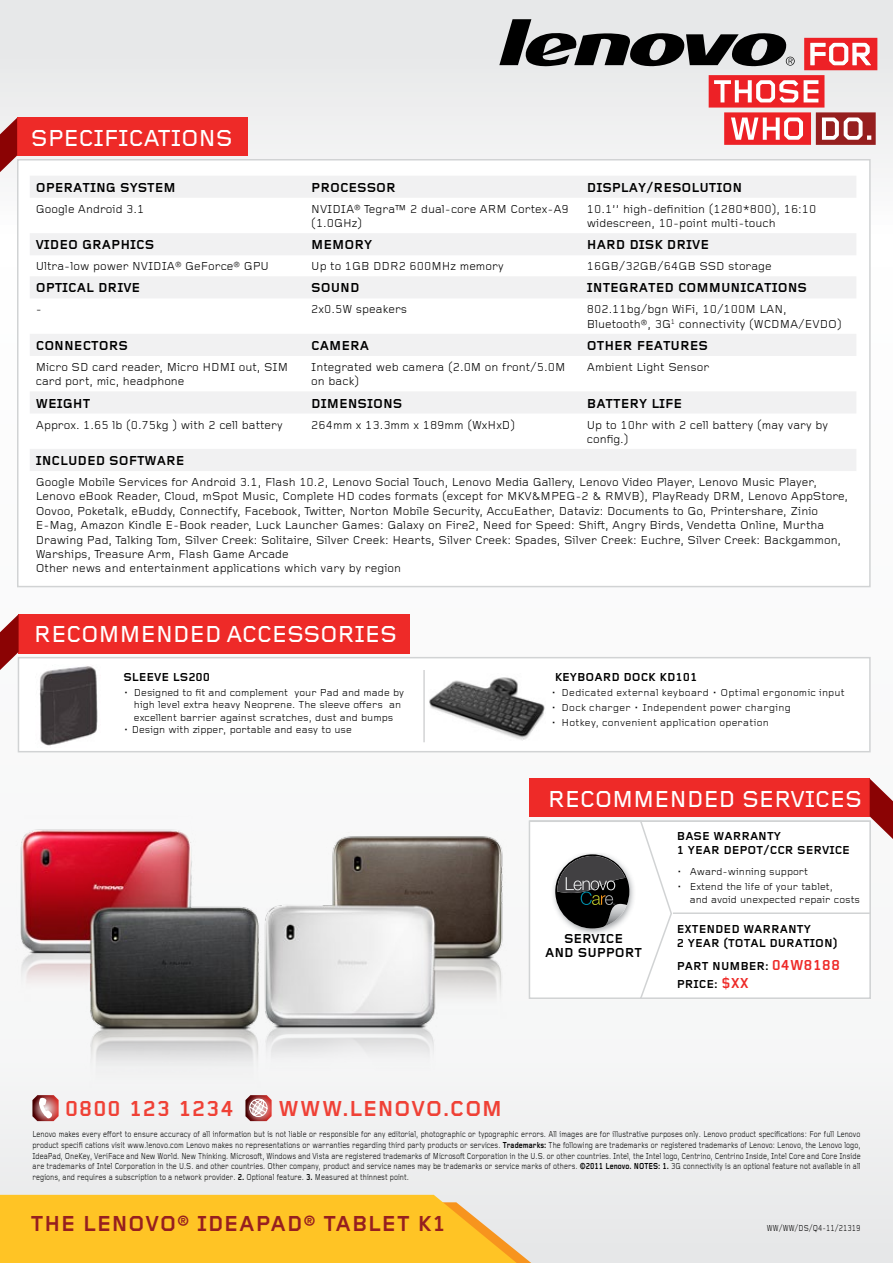
<style>
.page{position:relative;width:893px;height:1263px;background:#f2f3f3}
.page>*{position:absolute;margin:0;border:0;box-sizing:border-box;transform-origin:0 0}
.t1{font:500 24px "Foundry Gridnik";letter-spacing:-.01em;color:#fff}
.t2{font:700 22.5px "Foundry Gridnik";letter-spacing:.01em;color:#961f1f}
.t3{font:700 22.5px "Foundry Gridnik";letter-spacing:.02em;color:#ef4136}
.t4{font:700 15px "Foundry Gridnik";color:#ee2a28}
.t5{font:700 13.5px/14.1px "Foundry Gridnik";color:#000;text-align:center}
.t6{font:12px/14.4px "Foundry Gridnik";color:#000}
.t7{font:700 12px "Foundry Gridnik";color:#000}
.t8{font:10.5px/12.6px "Foundry Gridnik";color:#000}
.t9{font:10.5px "Foundry Gridnik";letter-spacing:.02em;color:#000}
.t10{font:9px/10.8px "Foundry Gridnik";color:#000;text-align:justify;scale:.8 1}
.s1{font-size:12px;color:#000}
.s2{font-weight:700}
</style>
<div class="page">
<svg style="left:499px;top:19px;width:378px;height:126px"></svg>
<div style="left:17px;top:159px;width:854px;height:428px;background:#fff;border:2px solid #d1d3d4"></div>
<svg style="left:30px;top:176px;width:826px;height:295px"></svg>
<img style="left:20px;top:829px;width:483px;height:230px">
<svg style="left:0;top:1195px;width:531px;height:68px;background:#fdc533"></svg>
<div style="left:529px;top:778px;width:341px;height:39px;background:#ee2a28"></div>
<svg style="left:870px;top:779px;width:23px;height:60px"></svg>
<div style="left:18px;top:657px;width:853px;height:95px;background:#fff;border:2px solid #d1d3d4"></div>
<div style="left:19px;top:614px;width:391px;height:39px;background:#ee2a28"></div>
<svg style="left:0;top:614px;width:19px;height:56px"></svg>
<hr style="left:424px;top:670px;width:1px;height:72px;background:#bcbec0">
<img style="left:39px;top:666px;width:59px;height:80px">
<div style="left:17px;top:118px;width:231px;height:38px;background:#ee2a28"></div>
<svg style="left:0;top:118px;width:17px;height:54px"></svg>
<div style="left:529px;top:820px;width:342px;height:179px;background:#fff;border:2px solid #d1d3d4"></div>
<svg style="left:529px;top:820px;width:144px;height:179px"></svg>
<svg style="left:245px;top:1095px;width:27px;height:26px"></svg>
<svg style="left:32px;top:1095px;width:27px;height:26px"></svg>
<img style="left:429px;top:677px;width:116px;height:64px">
<hr style="left:673px;top:912px;width:197px;height:2px;background:#d1d3d4">
<h1 class="t1" style="left:31px;top:125px;width:155px">SPECI FICATION</h1>
<h1 class="t1" style="left:216px;top:125px;width:18px">S</h1>
<p class="t5" style="left:36px;top:181px;width:20px">OPERATING</p>
<p class="t5" style="left:120px;top:181px;width:20px">SYSTEM</p>
<p class="t5" style="left:311px;top:181px;width:20px">PROCESSOR</p>
<p class="t5" style="left:587px;top:181px;width:19px">DISPLAY</p>
<p class="t5" style="left:646px;top:181px;width:27px">/RESOLUTION</p>
<p class="t6" style="left:36px;top:202px;width:110px">Google Android 3.1</p>
<p class="t6" style="left:311px;top:202px;width:259px">NVIDIA® Tegra™ 2 dual-core ARM Cortex-A9 (1.0GHz)</p>
<p class="t6" style="left:587px;top:202px;width:231px">10.1’’ high-definition (1280*800), 16:10 widescreen, 10-point multi-touch</p>
<p class="t5" style="left:36px;top:238px;width:18px">VIDEO</p>
<p class="t5" style="left:82px;top:238px;width:20px">GRAPHICS</p>
<p class="t5" style="left:311px;top:238px;width:23px">MEMORY</p>
<p class="t5" style="left:587px;top:238px;width:20px">HARD</p>
<p class="t5" style="left:629px;top:238px;width:19px">DISK</p>
<p class="t5" style="left:667px;top:238px;width:18px">DRIVE</p>
<p class="t6" style="left:36px;top:260px;width:235px">Ultra-low power NVIDIA® GeForce® GPU</p>
<p class="t6" style="left:311px;top:260px;width:194px">Up to 1GB DDR2 600MHz memory</p>
<p class="t6" style="left:587px;top:260px;width:187px">16GB/32GB/64GB SSD storage</p>
<p class="t5" style="left:36px;top:282px;width:19px">OPTICAL</p>
<p class="t5" style="left:98px;top:282px;width:18px">DRIVE</p>
<p class="t5" style="left:311px;top:282px;width:20px">SOUND</p>
<p class="t5" style="left:587px;top:282px;width:16px">INTEGRATED</p>
<p class="t5" style="left:678px;top:282px;width:19px">COMMUNICATIONS</p>
<p class="t6" style="left:36px;top:303px;width:8px">-</p>
<p class="t6" style="left:311px;top:303px;width:97px">2x0.5W speakers</p>
<p class="t6" style="left:587px;top:303px;width:256px">802.11bg/bgn WiFi, 10/100M LAN,<br>Bluetooth®, 3G<sup>1</sup> connectivity (WCDMA/EVDO)</p>
<p class="t5" style="left:36px;top:339px;width:19px">CONNECTORS</p>
<p class="t5" style="left:311px;top:339px;width:20px">CAMERA</p>
<p class="t5" style="left:587px;top:339px;width:20px">OTHER</p>
<p class="t5" style="left:637px;top:339px;width:18px">FEATURES</p>
<p class="t6" style="left:36px;top:360px;width:254px">Micro SD card reader, Micro HDMI out, SIM card port, mic, headphone</p>
<p class="t6" style="left:311px;top:360px;width:256px">Integrated web camera (2.0M on front/5.0M on back)</p>
<p class="t6" style="left:587px;top:360px;width:124px">Ambient Light Sensor</p>
<p class="t5" style="left:36px;top:397px;width:22px">WEIGHT</p>
<p class="t5" style="left:311px;top:397px;width:20px">DIMENSIONS</p>
<p class="t5" style="left:587px;top:397px;width:19px">BATTERY</p>
<p class="t5" style="left:651px;top:397px;width:16px">LIFE</p>
<p class="t6" style="left:36px;top:418px;width:249px">Approx. 1.65 lb (0.75kg ) with 2 cell battery</p>
<p class="t6" style="left:311px;top:418px;width:205px">264mm x 13.3mm x 189mm (WxHxD)</p>
<p class="t6" style="left:587px;top:418px;width:243px">Up to 10hr with 2 cell battery (may vary by config.)</p>
<p class="t5" style="left:36px;top:454px;width:16px">INCLUDED</p>
<p class="t5" style="left:109px;top:454px;width:20px">SOFTWARE</p>
<p class="t6" style="left:36px;top:475px;width:814px">Google Mobile Services for Android 3.1, Flash 10.2, Lenovo Social Touch, Lenovo Media Gallery, Lenovo Video Player, Lenovo Music Player, Lenovo eBook Reader, Cloud, mSpot Music, Complete HD codes formats (except for MKV&amp;MPEG-2 &amp; RMVB), PlayReady DRM, Lenovo AppStore, Oovoo, Poketalk, eBuddy, Connectify, Facebook, Twitter, Norton Mobile Security, AccuEather, Dataviz: Documents to Go, Printershare, Zinio E-Mag, Amazon Kindle E-Book reader, Luck Launcher Games: Galaxy on Fire2, Need for Speed: Shift, Angry Birds, Vendetta Online, Murtha Drawing Pad, Talking Tom, Silver Creek: Solitaire, Silver Creek: Hearts, Silver Creek: Spades, Silver Creek: Euchre, Silver Creek: Backgammon, Warships, Treasure Arm, Flash Game Arcade<br>Other news and entertainment applications which vary by region</p>
<h1 class="t1" style="left:34px;top:621px;width:35px">RECOMMENDED</h1>
<h1 class="t1" style="left:226px;top:621px;width:172px">ACCESSORIES</h1>
<p class="t7" style="left:123px;top:670px;width:17px">SLEEVE</p>
<p class="t7" style="left:173px;top:670px;width:39px">LS200</p>
<p class="t8" style="left:134px;top:686px;width:272px;text-indent:-10px">• Designed to fit and complement your Pad and made by high level extra heavy Neoprene. The sleeve offers an excellent barrier against scratches, dust and bumps</p>
<p class="t8" style="left:123px;top:724px;width:230px">• Design with zipper, portable and easy to use</p>
<h2 class="t3" style="left:65px;top:1096px;width:171px">0800 123 1234</h2>
<h2 class="t3" style="left:278px;top:1096px;width:22px">WWW</h2>
<h2 class="t3" style="left:342px;top:1096px;width:23px">.LENOVO</h2>
<h2 class="t3" style="left:443px;top:1096px;width:25px">.COM</h2>
<p class="t7" style="left:555px;top:670px;width:17px">KEYBOARD</p>
<p class="t7" style="left:623px;top:670px;width:18px">DOCK</p>
<p class="t7" style="left:659px;top:670px;width:39px">KD101</p>
<p class="t9" style="left:551px;top:686px;width:295px">• Dedicated external keyboard • Optimal ergonomic input</p>
<p class="t9" style="left:551px;top:701px;width:241px">• Dock charger • Independent power charging</p>
<p class="t8" style="left:551px;top:716px;width:219px">• Hotkey, convenient application operation</p>
<h1 class="t1" style="left:548px;top:786px;width:312px">RECOMMENDED SERVICES</h1>
<p class="t5" style="left:545px;top:932px;width:98px">SERVICE<br>AND SUPPORT</p>
<p class="t7" style="left:677px;top:829px;width:18px">BASE</p>
<p class="t7" style="left:713px;top:829px;width:20px">WARRANTY</p>
<p class="t7" style="left:677px;top:844px;width:20px">1 YEAR</p>
<p class="t7" style="left:723px;top:844px;width:9px">DEPOT</p>
<p class="t7" style="left:763px;top:844px;width:43px">/CCR SERVICE</p>
<p class="t8" style="left:677px;top:866px;width:133px">• Award-winning support</p>
<p class="t8" style="left:690px;top:881px;width:172px;text-indent:-13px">• Extend the life of your tablet,<br>and avoid unexpected repair costs</p>
<p class="t7" style="left:677px;top:922px;width:24px">EXTENDED</p>
<p class="t7" style="left:743px;top:922px;width:20px">WARRANTY</p>
<p class="t7" style="left:677px;top:936px;width:20px">2 YEAR</p>
<p class="t7" style="left:723px;top:936px;width:14px">(TOTAL</p>
<p class="t7" style="left:769px;top:936px;width:9px">DURATION</p>
<p class="t7" style="left:833px;top:936px;width:6px">)</p>
<p class="t7" style="left:677px;top:959px;width:17px">PART</p>
<p class="t7" style="left:712px;top:959px;width:19px">NUMBER</p>
<p class="t4" style="left:765px;top:956px;width:76px"><span class="s1">:</span> 04W8188</p>
<p class="t7" style="left:677px;top:977px;width:16px">PRICE</p>
<p class="t4" style="left:714px;top:974px;width:36px"><span class="s1">:</span> $XX</p>
<p class="t10" style="left:32px;top:1129px;width:1037px">Lenovo makes every effort to ensure accuracy of all information but is not liable or responsible for any editorial, photographic or typographic errors. All images are for illustrative purposes only. Lenovo product specifications: For full Lenovo product specifi cations visit www.lenovo.com Lenovo makes no representations or warranties regarding third party products or services. <span class="s2">TRADEMARKS:</span> The following are trademarks or registered trademarks of Lenovo: Lenovo, the Lenovo logo, IdeaPad, OneKey, VeriFace and New World. New Thinking. Microsoft, Windows and Vista are registered trademarks of Microsoft Corporation in the U.S. or other countries. Intel, the Intel logo, Centrino, Centrino Inside, Intel Core and Core Inside are trademarks of Intel Corporation in the U.S. and other countries. Other company, product and service names may be trademarks or service marks of others. <span class="s2">©2011 LENOVO. NOTES: 1.</span> 3G connectivity is an optional feature not available in all regions, and requires a subscription to a network provider. <span class="s2">2.</span> Optional feature. <span class="s2">3.</span> Measured at thinnest point.</p>
<h2 class="t2" style="left:31px;top:1211px;width:68px">THE LENOVO</h2>
<h2 class="t2" style="left:177px;top:1211px;width:47px">® IDEA</h2>
<h2 class="t2" style="left:255px;top:1211px;width:96px">PAD ® TABLET</h2>
<h2 class="t2" style="left:417px;top:1211px;width:30px">K1</h2>
<p class="t10" style="left:767px;top:1222px;width:119px">WW/WW/DS/Q4-11/21319</p>
</div>
